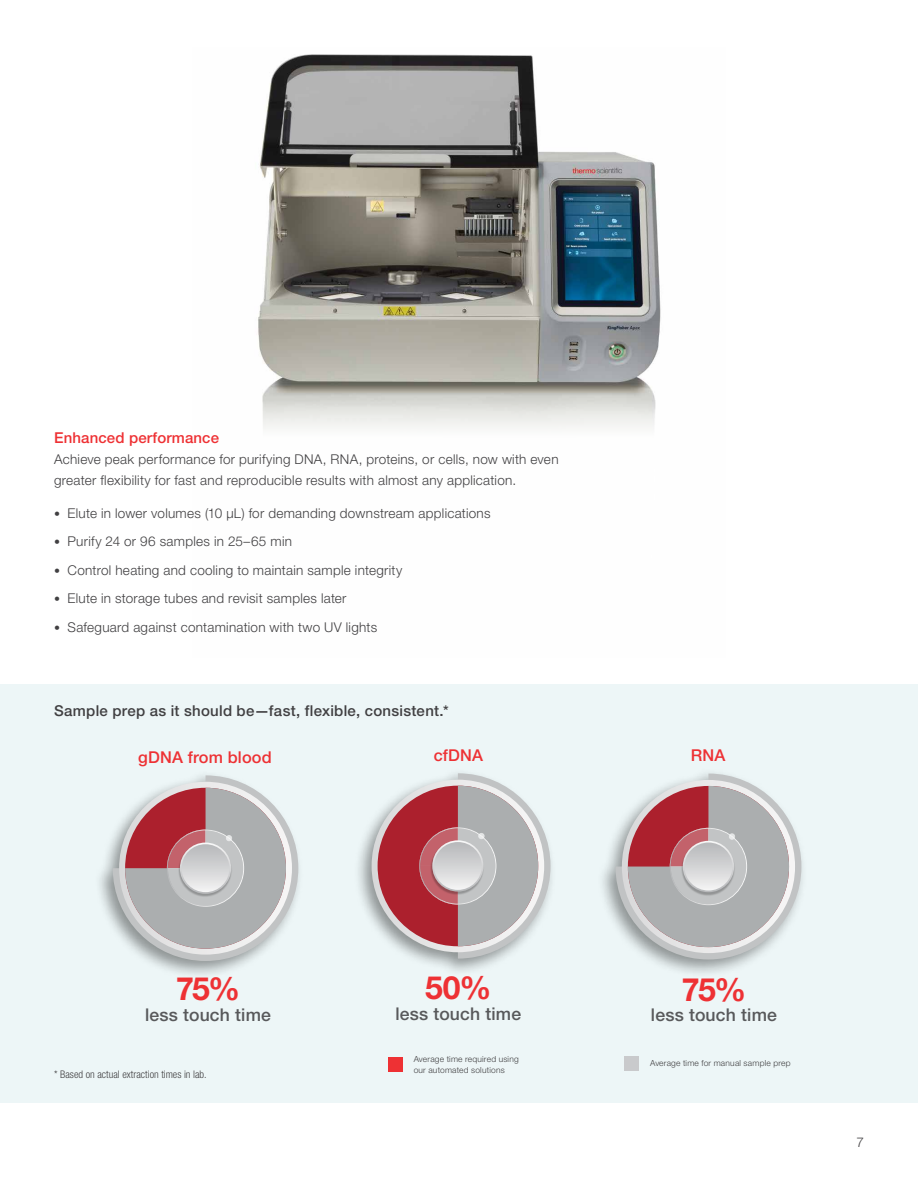
<style>
.page{position:relative;width:918px;height:1188px;background:#fff}
.page>*{position:absolute;margin:0;border:0;box-sizing:border-box;transform-origin:0 0}
.t1{font:700 32.1px "Helvetica Neue LTW1 G";color:#ee3134}
.t2{font:700 31.95px "Helvetica Neue LTW1 G";color:#ee3134}
.t3{font:500 17.55px "Helvetica Neue LTW1 G";letter-spacing:.01em;color:#58595b}
.t4{font:500 16.35px "Helvetica Neue LTW1 G";letter-spacing:.01em;color:#ee3134}
.t5{font:500 15px "Helvetica Neue LTW1 G";letter-spacing:.02em;color:#414042}
.t6{font:500 15px "Helvetica Neue LTW1 G";letter-spacing:.01em;color:#ee3134}
.t7{font:300 13.5px/21px "Helvetica Neue LTW1 G";letter-spacing:.02em;color:#414042}
.t8{font:300 condensed 10.5px "Helvetica Neue LTW1 G";color:#414042}
.t9{font:300 8.4px/10.5px "Helvetica Neue LTW1 G";letter-spacing:.025em;color:#414042}
.s1{font-size:12px}
</style>
<div class="page">
<div style="left:0;top:684px;width:918px;height:419px;background:#edf6f7"></div>
<img style="left:258px;top:54px;width:403px;height:375px">
<div style="left:388px;top:1057px;width:15px;height:15px;background:#ee3134"></div>
<div style="left:624px;top:1056px;width:15px;height:15px;background:#c9cacc"></div>
<div style="left:94px;top:770px;width:210px;height:209px;background:#000;opacity:.4"></div>
<svg style="left:113px;top:775px;width:185px;height:186px"></svg>
<img style="left:177px;top:842px;width:56px;height:56px">
<svg style="left:180px;top:843px;width:51px;height:51px"></svg>
<div style="left:182px;top:844px;width:48px;height:48px;background:linear-gradient(to bottom,#b7b8ba,#f0f0f0);border-radius:24px"></div>
<div style="left:226px;top:835px;width:6px;height:7px;background:#e9eaea;border-radius:50%"></div>
<div style="left:597px;top:768px;width:211px;height:210px;background:#000;opacity:.4"></div>
<svg style="left:616px;top:773px;width:185px;height:186px"></svg>
<img style="left:680px;top:841px;width:55px;height:55px">
<svg style="left:683px;top:841px;width:51px;height:51px"></svg>
<div style="left:684px;top:843px;width:48px;height:48px;background:linear-gradient(to bottom,#b7b8bb,#f0f0f0);border-radius:24px"></div>
<div style="left:729px;top:833px;width:6px;height:7px;background:#e9eaeb;border-radius:50%"></div>
<div style="left:353px;top:768px;width:203px;height:209px;background:#000;opacity:.4"></div>
<svg style="left:372px;top:780px;width:172px;height:172px"></svg>
<div style="left:378px;top:786px;width:160px;height:160px;background:#ac202d;border-radius:50%"></div>
<svg style="left:419px;top:773px;width:132px;height:186px"></svg>
<img style="left:430px;top:840px;width:55px;height:56px">
<svg style="left:432px;top:840px;width:52px;height:52px"></svg>
<div style="left:434px;top:842px;width:48px;height:48px;background:linear-gradient(to bottom,#b7b8ba,#f0f0f0);border-radius:24px"></div>
<div style="left:478px;top:833px;width:7px;height:6px;background:#e9eaeb;border-radius:50%"></div>
<p class="t6" style="left:54px;top:428px;width:167px">Enhanced performance</p>
<p class="t7" style="left:54px;top:448px;width:506px">Achieve peak performance for purifying DNA, RNA, proteins, or cells, now with even greater flexibility for fast and reproducible results with almost any application.</p>
<p class="t7" style="left:54px;top:502px;width:438px"><span class="s1">•</span> Elute in lower volumes (10 µL) for demanding downstream applications</p>
<p class="t7" style="left:54px;top:531px;width:239px"><span class="s1">•</span> Purify 24 or 96 samples in 25–65 min</p>
<p class="t7" style="left:54px;top:559px;width:350px"><span class="s1">•</span> Control heating and cooling to maintain sample integrity</p>
<p class="t7" style="left:54px;top:588px;width:294px"><span class="s1">•</span> Elute in storage tubes and revisit samples later</p>
<p class="t7" style="left:54px;top:616px;width:325px"><span class="s1">•</span> Safeguard against contamination with two UV lights</p>
<p class="t5" style="left:54px;top:701px;width:396px">Sample prep as it should be—fast, flexible, consistent.*</p>
<p class="t4" style="left:138px;top:747px;width:135px">gDNA from blood</p>
<p class="t4" style="left:434px;top:745px;width:51px">cfDNA</p>
<p class="t4" style="left:691px;top:746px;width:36px">RNA</p>
<h1 class="t1" style="left:176px;top:969px;width:66px">75%</h1>
<p class="t3" style="left:145px;top:1004px;width:127px">less touch time</p>
<p class="t8" style="left:54px;top:1069px;width:154px">* Based on actual extraction times in lab.</p>
<h2 class="t2" style="left:425px;top:968px;width:68px">50%</h2>
<p class="t3" style="left:396px;top:1003px;width:127px">less touch time</p>
<h1 class="t1" style="left:682px;top:969px;width:66px">75%</h1>
<p class="t3" style="left:651px;top:1004px;width:128px">less touch time</p>
<p class="t9" style="left:414px;top:1054px;width:107px">Average time required using our automated solutions</p>
<p class="t9" style="left:650px;top:1058px;width:142px">Average time for manual sample prep</p>
<p class="t7" style="left:856px;top:1132px;width:9px">7</p>
</div>
